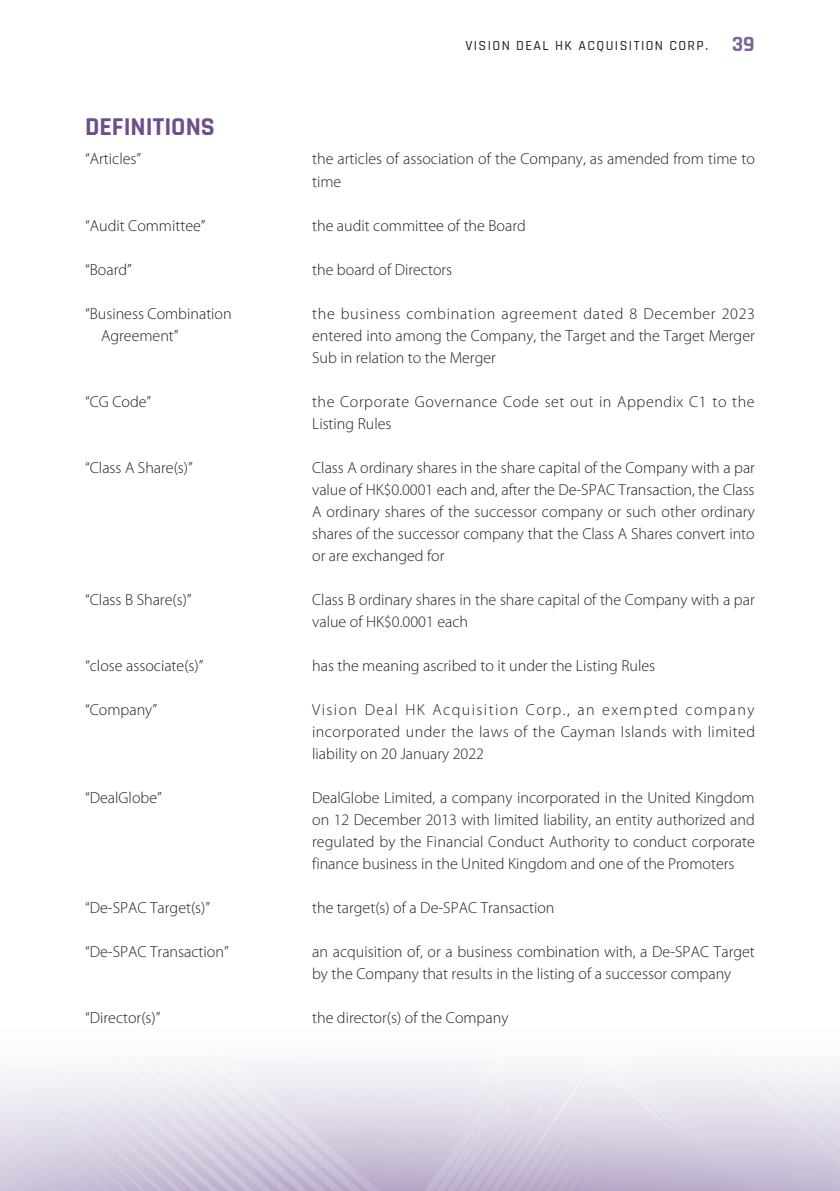
<style>
.page{position:relative;width:840px;height:1191px;background:#fff}
.page>*{position:absolute;margin:0;border:0;box-sizing:border-box;transform-origin:0 0}
._01_H1{font:700 26px "Rajdhani";color:#6d4f8c}
._50_Table_txt{font:300 16px/22px "Myriad Pro";color:#231f20}
._50_Table_txt-2{font:300 16px/22px "Myriad Pro";letter-spacing:.035em;color:#231f20}
.t1{font:500 14px "Rajdhani";letter-spacing:.1em;color:#231f20}
.s1{font-weight:700;font-size:22px;color:#7b6299}
</style>
<div class="page">
<p class="t1" style="left:465px;top:37px;width:291px">VISION DEAL HK ACQUISITION CORP. <span class="s1">39</span></p>
<p class="_01_H1" style="left:85px;top:111px;width:131px">DEFINITIONS</p>
<p class="_50_Table_txt" style="left:85px;top:148px;width:57px">“Articles”</p>
<p class="_50_Table_txt" style="left:312px;top:148px;width:444px">the articles of association of the Company, as amended from time to time</p>
<p class="_50_Table_txt" style="left:85px;top:214px;width:122px">“Audit Committee”</p>
<p class="_50_Table_txt" style="left:312px;top:214px;width:215px">the audit committee of the Board</p>
<p class="_50_Table_txt" style="left:85px;top:258px;width:48px">“Board”</p>
<p class="_50_Table_txt" style="left:312px;top:258px;width:141px">the board of Directors</p>
<p class="_50_Table_txt" style="left:101px;top:302px;width:132px;text-indent:-16px">“Business Combination<br>Agreement”</p>
<p class="_50_Table_txt" style="left:312px;top:302px;width:444px;text-align:justify">the business combination agreement dated 8 December 2023 entered into among the Company, the Target and the Target Merger Sub in relation to the Merger</p>
<p class="_50_Table_txt" style="left:85px;top:390px;width:68px">“CG Code”</p>
<p class="_50_Table_txt-2" style="left:312px;top:390px;width:444px">the Corporate Governance Code set out in Appendix C1 to the<br>Listing Rules</p>
<p class="_50_Table_txt" style="left:85px;top:456px;width:109px">“Class A Share(s)”</p>
<p class="_50_Table_txt" style="left:312px;top:456px;width:444px;text-align:justify">Class A ordinary shares in the share capital of the Company with a par value of HK$0.0001 each and, after the De-SPAC Transaction, the Class A ordinary shares of the successor company or such other ordinary shares of the successor company that the Class A Shares convert into or are exchanged for</p>
<p class="_50_Table_txt" style="left:85px;top:588px;width:108px">“Class B Share(s)”</p>
<p class="_50_Table_txt" style="left:312px;top:588px;width:444px">Class B ordinary shares in the share capital of the Company with a par value of HK$0.0001 each</p>
<p class="_50_Table_txt" style="left:85px;top:654px;width:120px">“close associate(s)”</p>
<p class="_50_Table_txt" style="left:312px;top:654px;width:344px">has the meaning ascribed to it under the Listing Rules</p>
<p class="_50_Table_txt" style="left:85px;top:698px;width:73px">“Company”</p>
<p class="_50_Table_txt" style="left:312px;top:698px;width:444px;text-align:justify">Vision Deal HK Acquisition Corp., an exempted company incorporated under the laws of the Cayman Islands with limited liability on 20 January 2022</p>
<p class="_50_Table_txt" style="left:85px;top:786px;width:78px">“DealGlobe”</p>
<p class="_50_Table_txt" style="left:312px;top:786px;width:444px;text-align:justify">DealGlobe Limited, a company incorporated in the United Kingdom on 12 December 2013 with limited liability, an entity authorized and regulated by the Financial Conduct Authority to conduct corporate finance business in the United Kingdom and one of the Promoters</p>
<p class="_50_Table_txt" style="left:85px;top:896px;width:126px">“De-SPAC Target(s)”</p>
<p class="_50_Table_txt" style="left:312px;top:896px;width:244px">the target(s) of a De-SPAC Transaction</p>
<p class="_50_Table_txt" style="left:85px;top:940px;width:145px">“De-SPAC Transaction”</p>
<p class="_50_Table_txt" style="left:312px;top:940px;width:444px">an acquisition of, or a business combination with, a De-SPAC Target by the Company that results in the listing of a successor company</p>
<p class="_50_Table_txt" style="left:85px;top:1006px;width:77px">“Director(s)”</p>
<p class="_50_Table_txt" style="left:312px;top:1006px;width:198px">the director(s) of the Company</p>
</div>
